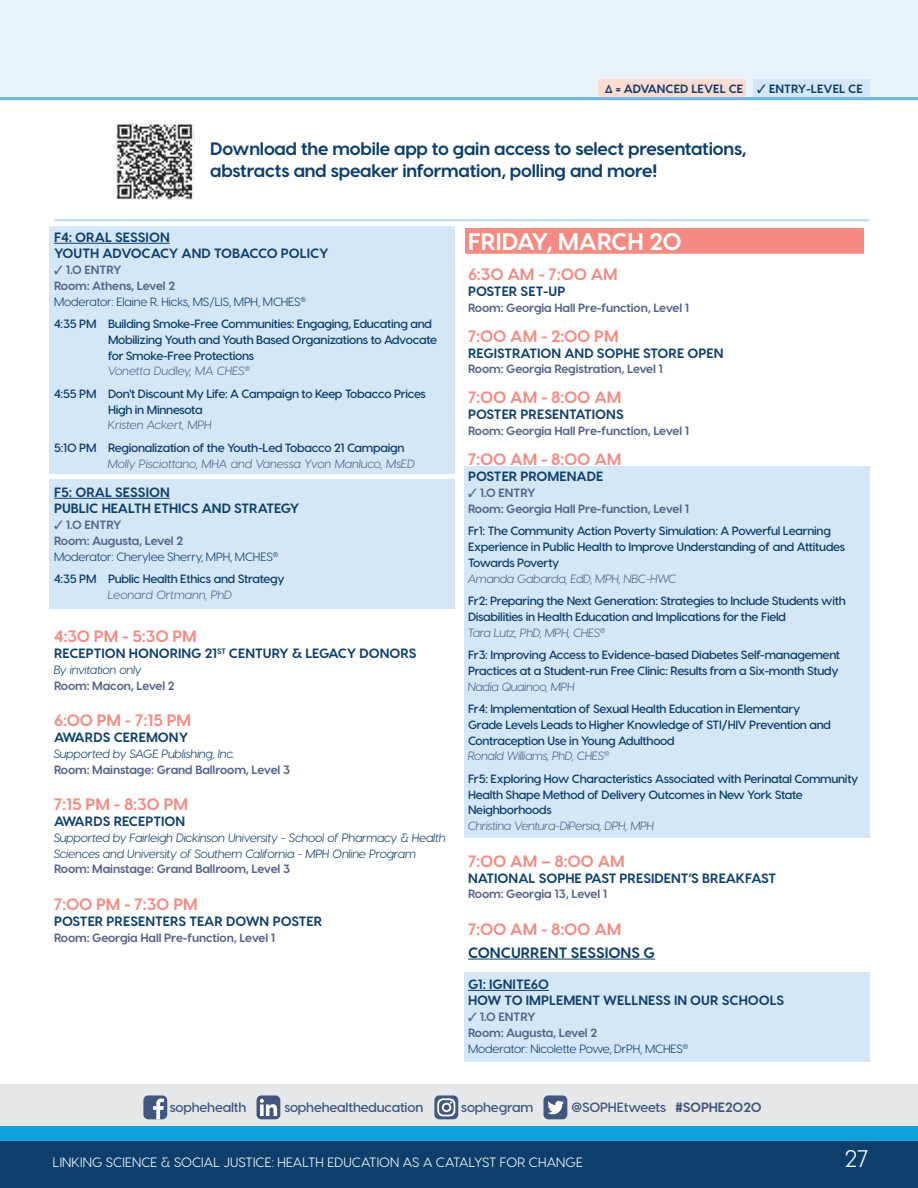
<style>
.page{position:relative;width:918px;height:1188px;background:#fff}
.page>*{position:absolute;margin:0;border:0;box-sizing:border-box;transform-origin:0 0}
.t1{font:700 24px "Visby CF";letter-spacing:-.005em;color:#fff}
.t2{font:24px "Visby CF";color:#fff}
.t3{font:700 18px/22.5px "Visby CF";letter-spacing:-.01em;color:#0d3f6c}
.t4{font:700 16.5px "Visby CF";letter-spacing:-.005em;color:#f48b82}
.t5{font:700 15px "Visby CF";color:#0d3f6c}
.t6{font:700 13.5px/15.8px "Visby CF";color:#0d3f6c}
.t7{font:13.5px "Visby CF";letter-spacing:.01em;color:#fff}
.t8{font:600 13.5px "Visby CF";letter-spacing:-.01em;color:#41577f}
.t9{font:600 12px/15.8px "Visby CF";letter-spacing:-.02em;color:#0d3f6c}
.t10{font:700 12px/15.8px "Visby CF";letter-spacing:-.01em;color:#55648a}
.t11{font:12px/15.8px "Visby CF";letter-spacing:-.01em;color:#0d3f6c}
.t12{font:italic 12px/15.8px "Visby CF";letter-spacing:-.01em;color:#0d3f6c}
.t13{font:italic 12px "Visby CF";color:#55648a}
.t14{font:italic 12px "Visby CF";letter-spacing:-.02em;color:#55648a}
.t15{font:700 12px "Visby CF";color:#0d3f6c}
.s1{color:#55648a}
.s2{font-weight:700;color:#55648a}
.s3{font-weight:400;font-style:italic;color:#55648a}
.s4{font-size:24px;color:#fff}
.s5{font-weight:700}
</style>
<div class="page">
<div style="left:0;top:1126px;width:918px;height:62px;background:#12a0db"></div>
<div style="left:0;top:1142px;width:918px;height:46px;background:#0d3f6c"></div>
<div style="left:49px;top:227px;width:405px;height:247px;background:#d4e7f6"></div>
<div style="left:465px;top:466px;width:405px;height:372px;background:#d4e7f6"></div>
<div style="left:49px;top:479px;width:405px;height:129px;background:#d4e7f6"></div>
<div style="left:464px;top:972px;width:405px;height:90px;background:#d4e7f6"></div>
<div style="left:465px;top:228px;width:399px;height:25px;background:#f48b82"></div>
<div style="left:0;top:1084px;width:918px;height:42px;background:#e6e7e9"></div>
<div style="left:434px;top:1095px;width:24px;height:24px;background:linear-gradient(to right,#41577f,#41577f);border-radius:5px"></div>
<svg style="left:437px;top:1098px;width:18px;height:18px"></svg>
<div style="left:143px;top:1095px;width:24px;height:24px;background:#41577f;border-radius:5px"></div>
<svg style="left:153px;top:1099px;width:11px;height:20px"></svg>
<div style="left:257px;top:1095px;width:23px;height:24px;background:#41577f;border-radius:5px"></div>
<svg style="left:260px;top:1099px;width:17px;height:17px"></svg>
<div style="left:543px;top:1095px;width:24px;height:24px;background:#41577f;border-radius:5px"></div>
<svg style="left:547px;top:1101px;width:17px;height:13px"></svg>
<img style="left:113px;top:123px;width:81px;height:76px">
<hr style="left:54px;top:220px;width:815px;height:1px;background:#acd1ee">
<div style="left:0;top:0;width:918px;height:99px;background:#e9f3fa"></div>
<div style="left:598px;top:80px;width:148px;height:17px;background:#fcdbd2"></div>
<div style="left:753px;top:80px;width:116px;height:17px;background:#d4e7f6"></div>
<hr style="left:0;top:97px;width:918px;height:3px;background:#6eb6e4">
<hr style="left:54px;top:243px;width:116px;height:1px;background:#0d3f6c">
<hr style="left:54px;top:498px;width:116px;height:1px;background:#0d3f6c">
<hr style="left:465px;top:253px;width:399px;height:1px;background:#f59b90">
<hr style="left:468px;top:959px;width:187px;height:1px;background:#0d3f6c">
<hr style="left:468px;top:990px;width:81px;height:1px;background:#0d3f6c">
<p class="t15" style="left:604px;top:81px;width:260px">Δ = ADVANCED LEVEL CE ✓ ENTRY-LEVEL CE</p>
<h2 class="t3" style="left:210px;top:137px;width:538px">Download the mobile app to gain access to select presentations, abstracts and speaker information, polling and more!</h2>
<p class="t6" style="left:54px;top:229px;width:276px">F4: ORAL SESSION<br>YOUTH ADVOCACY AND TOBACCO POLICY</p>
<p class="t11" style="left:54px;top:262px;width:254px"><span class="s1">✓</span> <span class="s2">1.0 ENTRY<br>Room: Athens, Level 2<br></span>Moderator: Elaine R. Hicks, MS/LIS, MPH, MCHES<sup>®</sup></p>
<p class="t9" style="left:108px;top:316px;width:331px;text-indent:-54px">4:35 PM Building Smoke-Free Communities: Engaging, Educating and Mobilizing Youth and Youth Based Organizations to Advocate for Smoke-Free Protections<br><span class="s3">Vonetta Dudley, MA CHES</span><sup>®</sup></p>
<p class="t9" style="left:108px;top:386px;width:319px;text-indent:-54px">4:55 PM Don't Discount My Life: A Campaign to Keep Tobacco Prices<br>High in Minnesota</p>
<p class="t13" style="left:108px;top:418px;width:106px">Kristen Ackert, MPH</p>
<p class="t9" style="left:54px;top:440px;width:352px">5:10 PM Regionalization of the Youth-Led Tobacco 21 Campaign</p>
<p class="t13" style="left:108px;top:456px;width:309px">Molly Pisciottano, MHA and Vanessa Yvon Manluco, MsED</p>
<p class="t6" style="left:54px;top:484px;width:247px">F5: ORAL SESSION<br>PUBLIC HEALTH ETHICS AND STRATEGY</p>
<p class="t11" style="left:54px;top:517px;width:226px"><span class="s1">✓</span> <span class="s2">1.0 ENTRY<br>Room: Augusta, Level 2<br></span>Moderator: Cherylee Sherry, MPH, MCHES<sup>®</sup></p>
<p class="t9" style="left:54px;top:571px;width:232px">4:35 PM Public Health Ethics and Strategy</p>
<p class="t13" style="left:108px;top:588px;width:126px">Leonard Ortmann, PhD</p>
<h3 class="t4" style="left:54px;top:626px;width:144px">4:30 PM - 5:30 PM</h3>
<p class="t6" style="left:54px;top:645px;width:364px">RECEPTION HONORING 21<sup>ST</sup> CENTURY &amp; LEGACY DONORS</p>
<p class="t12" style="left:54px;top:662px;width:90px">By invitation only</p>
<p class="t10" style="left:54px;top:677px;width:122px">Room: Macon, Level 2</p>
<h3 class="t4" style="left:54px;top:710px;width:139px">6:00 PM - 7:15 PM</h3>
<p class="t6" style="left:54px;top:729px;width:136px">AWARDS CEREMONY</p>
<p class="t12" style="left:54px;top:746px;width:183px">Supported by SAGE Publishing, Inc.</p>
<p class="t10" style="left:54px;top:761px;width:238px">Room: Mainstage: Grand Ballroom, Level 3</p>
<h3 class="t4" style="left:54px;top:794px;width:136px">7:15 PM - 8:30 PM</h3>
<p class="t6" style="left:54px;top:813px;width:133px">AWARDS RECEPTION</p>
<p class="t12" style="left:54px;top:830px;width:393px">Supported by Fairleigh Dickinson University - School of Pharmacy &amp; Health<br>Sciences and University of Southern California - MPH Online Program</p>
<p class="t10" style="left:54px;top:861px;width:238px">Room: Mainstage: Grand Ballroom, Level 3</p>
<h3 class="t4" style="left:54px;top:894px;width:145px">7:00 PM - 7:30 PM</h3>
<p class="t6" style="left:54px;top:913px;width:270px">POSTER PRESENTERS TEAR DOWN POSTER</p>
<p class="t10" style="left:54px;top:929px;width:238px">Room: Georgia Hall Pre-function, Level 1 <span class="s4">F</span></p>
<h1 class="t1" style="left:468px;top:227px;width:215px">FRIDAY, MARCH 20</h1>
<h3 class="t4" style="left:468px;top:264px;width:151px">6:30 AM - 7:00 AM</h3>
<p class="t6" style="left:468px;top:283px;width:99px">POSTER SET-UP</p>
<p class="t10" style="left:468px;top:300px;width:223px">Room: Georgia Hall Pre-function, Level 1</p>
<h3 class="t4" style="left:468px;top:326px;width:152px">7:00 AM - 2:00 PM</h3>
<p class="t6" style="left:468px;top:345px;width:257px">REGISTRATION AND SOPHE STORE OPEN</p>
<p class="t10" style="left:468px;top:361px;width:197px">Room: Georgia Registration, Level 1</p>
<h3 class="t4" style="left:468px;top:387px;width:155px">7:00 AM - 8:00 AM</h3>
<p class="t6" style="left:468px;top:406px;width:157px">POSTER PRESENTATIONS</p>
<p class="t10" style="left:468px;top:423px;width:223px">Room: Georgia Hall Pre-function, Level 1</p>
<h3 class="t4" style="left:468px;top:449px;width:155px">7:00 AM - 8:00 AM</h3>
<p class="t6" style="left:468px;top:468px;width:137px">POSTER PROMENADE</p>
<p class="t10" style="left:468px;top:485px;width:223px">✓ 1.0 ENTRY<br>Room: Georgia Hall Pre-function, Level 1</p>
<p class="t9" style="left:468px;top:523px;width:379px">Fr1: The Community Action Poverty Simulation: A Powerful Learning<br>Experience in Public Health to Improve Understanding of and Attitudes<br>Towards Poverty</p>
<p class="t14" style="left:468px;top:571px;width:210px">Amanda Gabarda, EdD, MPH, NBC-HWC</p>
<p class="t9" style="left:468px;top:593px;width:379px">Fr2: Preparing the Next Generation: Strategies to Include Students with<br>Disabilities in Health Education and Implications for the Field<br><span class="s3">Tara Lutz, PhD, MPH, CHES</span><sup>®</sup></p>
<p class="t9" style="left:468px;top:647px;width:374px">Fr3: Improving Access to Evidence-based Diabetes Self-management<br>Practices at a Student-run Free Clinic: Results from a Six-month Study</p>
<p class="t14" style="left:468px;top:679px;width:108px">Nadia Quainoo, MPH</p>
<p class="t9" style="left:468px;top:701px;width:365px">Fr4: Implementation of Sexual Health Education in Elementary Grade Levels Leads to Higher Knowledge of STI/HIV Prevention and Contraception Use in Young Adulthood<br><span class="s3">Ronald Williams, PhD, CHES</span><sup>®</sup></p>
<p class="t9" style="left:468px;top:771px;width:392px">Fr5: Exploring How Characteristics Associated with Perinatal Community<br>Health Shape Method of Delivery Outcomes in New York State<br>Neighborhoods</p>
<p class="t14" style="left:468px;top:819px;width:188px">Christina Ventura-DiPersia, DPH, MPH</p>
<h3 class="t4" style="left:468px;top:851px;width:158px">7:00 AM – 8:00 AM</h3>
<p class="t6" style="left:468px;top:870px;width:310px">NATIONAL SOPHE PAST PRESIDENT’S BREAKFAST</p>
<p class="t10" style="left:468px;top:886px;width:141px">Room: Georgia 13, Level 1</p>
<h3 class="t4" style="left:468px;top:919px;width:155px">7:00 AM - 8:00 AM</h3>
<p class="t5" style="left:468px;top:943px;width:189px">CONCURRENT SESSIONS G</p>
<p class="t6" style="left:468px;top:976px;width:318px">G1: IGNITE60<br>HOW TO IMPLEMENT WELLNESS IN OUR SCHOOLS</p>
<p class="t11" style="left:468px;top:1009px;width:222px"><span class="s1">✓</span> <span class="s2">1.0 ENTRY<br>Room: Augusta, Level 2<br></span>Moderator: Nicolette Powe, DrPH, MCHES<sup>®</sup></p>
<p class="t8" style="left:170px;top:1099px;width:78px">sophehealth</p>
<p class="t8" style="left:284px;top:1099px;width:140px">sophehealtheducation</p>
<p class="t8" style="left:461px;top:1099px;width:74px">sophegram</p>
<p class="t8" style="left:571px;top:1099px;width:192px">@SOPHEtweets <span class="s5">#SOPHE2020</span></p>
<p class="t7" style="left:53px;top:1154px;width:532px">LINKING SCIENCE &amp; SOCIAL JUSTICE: HEALTH EDUCATION AS A CATALYST FOR CHANGE</p>
<h1 class="t2" style="left:845px;top:1144px;width:25px">27</h1>
</div>
